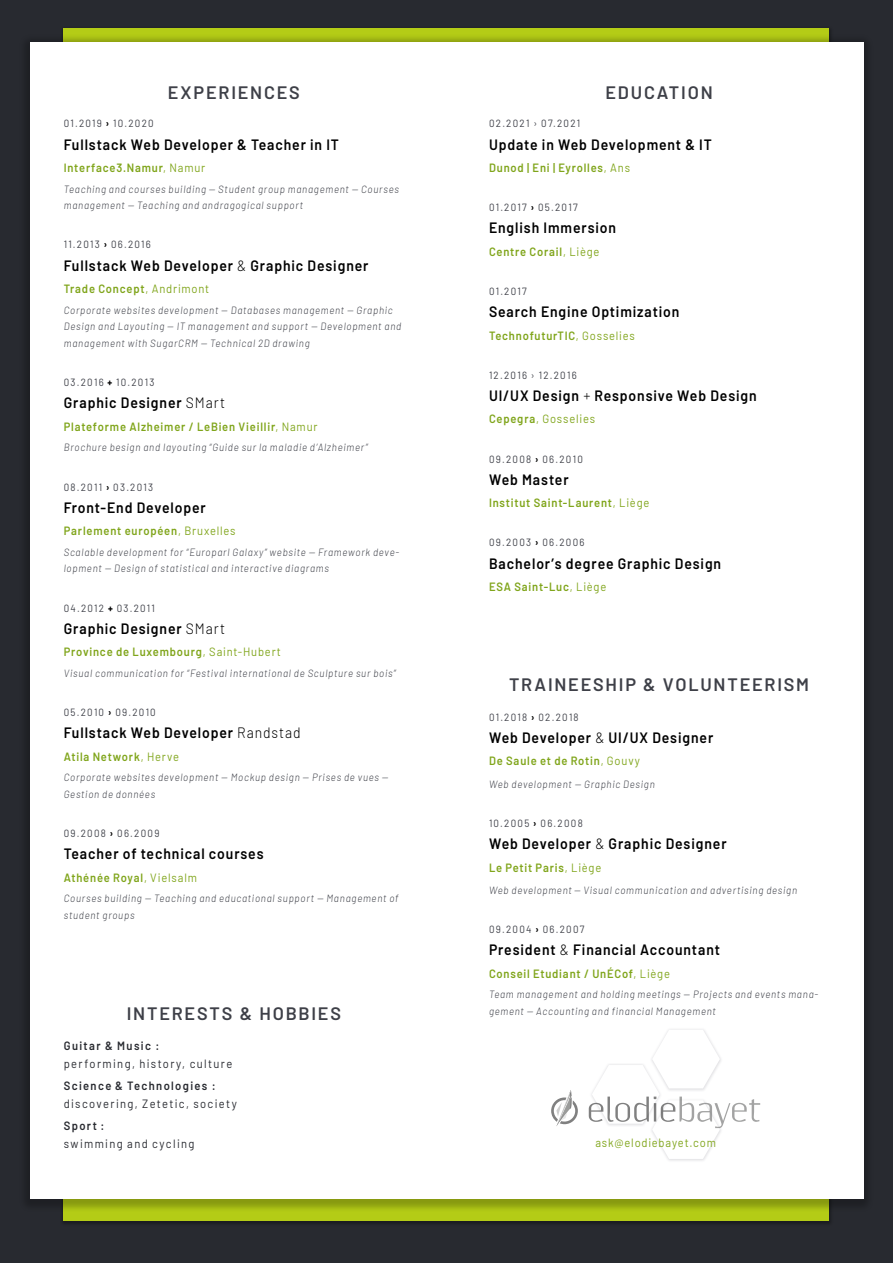
<style>
.page{position:relative;width:893px;height:1263px;background:#282a30}
.page>*{position:absolute;margin:0;border:0;box-sizing:border-box;transform-origin:0 0}
.t1{font:600 18px "Barlow";letter-spacing:.1em;color:#3e4048}
.t2{font:600 15px "Barlow";letter-spacing:.065em;color:#000;scale:.93 1}
.t3{font:600 12px "Barlow";letter-spacing:.07em;color:#80a51b;scale:.93 1}
.t4{font:12px "Barlow";letter-spacing:.12em;color:#282a30;scale:.93 1}
.t5{font:600 12px "Barlow";letter-spacing:.125em;color:#282a30;scale:.93 1}
.t6{font:12px "Barlow";letter-spacing:.07em;color:#80a51b;scale:.93 1}
.t7{font:italic 300 10.5px/16.5px "Barlow";letter-spacing:.075em;color:#3e4048;scale:.93 1}
.t8{font:10.5px "Barlow";letter-spacing:.13em;color:#3e4048;scale:.93 1}
.s1{font-weight:700;color:#000}
.s2{font-weight:400}
.s3{font-weight:300}
.s4{font-weight:600}
</style>
<div class="page">
<div style="left:60px;top:1176px;width:773px;height:50px;background:#000;opacity:.33"></div>
<div style="left:64px;top:1178px;width:765px;height:42px;background:#b4cc16"></div>
<div style="left:60px;top:26px;width:773px;height:38px;background:#24262b"></div>
<div style="left:64px;top:28px;width:765px;height:29px;background:#b4cc16"></div>
<div style="left:19px;top:34px;width:855px;height:1178px;background:#000;opacity:.25"></div>
<div style="left:30px;top:43px;width:833px;height:1156px;background:#fff"></div>
<div style="left:649px;top:1098px;width:74px;height:65px;background:#8b8a95;opacity:.25"></div>
<svg style="left:589px;top:1031px;width:171px;height:128px"></svg>
<svg style="left:551px;top:1090px;width:27px;height:36px"></svg>
<h1 class="t1" style="left:168px;top:79px;width:134px">EXPERIENCES</h1>
<p class="t8" style="left:64px;top:116px;width:98px">01.2019 <span class="s1">›</span> 10.2020</p>
<h2 class="t2" style="left:64px;top:133px;width:297px">Fullstack Web Developer &amp; Teacher in IT</h2>
<p class="t3" style="left:64px;top:159px;width:154px">Interface3.Namur<span class="s2">, Namur</span></p>
<p class="t7" style="left:64px;top:180px;width:362px">Teaching and courses building — Student group management — Courses management — Teaching and andragogical support</p>
<p class="t8" style="left:64px;top:237px;width:95px">11.2013 <span class="s1">›</span> 06.2016</p>
<h2 class="t2" style="left:64px;top:254px;width:329px">Fullstack Web Developer <span class="s3">&amp;</span> Graphic Designer</h2>
<p class="t3" style="left:64px;top:280px;width:158px">Trade Concept<span class="s2">, Andrimont</span></p>
<p class="t7" style="left:64px;top:301px;width:365px">Corporate websites development — Databases management — Graphic<br>Design and Layouting — IT management and support — Development and management with SugarCRM — Technical 2D drawing</p>
<p class="t8" style="left:64px;top:375px;width:99px">03.2016 <span class="s1">+</span> 10.2013</p>
<h2 class="t2" style="left:64px;top:392px;width:175px">Graphic Designer <span class="s3">SMart</span></h2>
<p class="t3" style="left:64px;top:417px;width:274px">Plateforme Alzheimer / LeBien Vieillir<span class="s2">, Namur</span></p>
<p class="t7" style="left:64px;top:438px;width:328px">Brochure besign and layouting “Guide sur la maladie d’Alzheimer”</p>
<p class="t8" style="left:64px;top:479px;width:98px">08.2011 <span class="s1">›</span> 03.2013</p>
<h2 class="t2" style="left:64px;top:496px;width:154px">Front-End Developer</h2>
<p class="t3" style="left:64px;top:522px;width:186px">Parlement européen<span class="s2">, Bruxelles</span></p>
<p class="t7" style="left:64px;top:543px;width:362px">Scalable development for “Europarl Galaxy” website — Framework deve&shy;lopment — Design of statistical and interactive diagrams</p>
<p class="t8" style="left:64px;top:600px;width:100px">04.2012 <span class="s1">+</span> 03.2011</p>
<h2 class="t2" style="left:64px;top:617px;width:175px">Graphic Designer <span class="s3">SMart</span></h2>
<p class="t3" style="left:64px;top:643px;width:235px">Province de Luxembourg<span class="s2">, Saint-Hubert</span></p>
<p class="t7" style="left:64px;top:664px;width:358px">Visual communication for “Festival international de Sculpture sur bois”</p>
<p class="t8" style="left:64px;top:705px;width:100px">05.2010 <span class="s1">›</span> 09.2010</p>
<h2 class="t2" style="left:64px;top:722px;width:256px">Fullstack Web Developer <span class="s3">Randstad</span></h2>
<p class="t3" style="left:64px;top:747px;width:126px">Atila Network<span class="s2">, Herve</span></p>
<p class="t7" style="left:64px;top:768px;width:351px">Corporate websites development — Mockup design — Prises de vues —<br>Gestion de données</p>
<p class="t8" style="left:64px;top:826px;width:104px">09.2008 <span class="s1">›</span> 06.2009</p>
<h2 class="t2" style="left:64px;top:843px;width:216px">Teacher of technical courses</h2>
<p class="t3" style="left:64px;top:868px;width:145px">Athénée Royal<span class="s2">, Vielsalm</span></p>
<p class="t7" style="left:64px;top:889px;width:361px">Courses building — Teaching and educational support — Management of student groups</p>
<h1 class="t1" style="left:127px;top:1000px;width:216px">INTERESTS &amp; HOBBIES</h1>
<p class="t5" style="left:64px;top:1036px;width:104px">Guitar &amp; Music :</p>
<p class="t4" style="left:64px;top:1055px;width:183px">performing, history, culture</p>
<p class="t5" style="left:64px;top:1077px;width:165px">Science &amp; Technologies :</p>
<p class="t4" style="left:64px;top:1095px;width:188px">discovering, Zetetic, society</p>
<p class="t5" style="left:64px;top:1117px;width:45px">Sport :</p>
<p class="t4" style="left:64px;top:1135px;width:142px">swimming and cycling</p>
<h1 class="t1" style="left:605px;top:79px;width:109px">EDUCATION</h1>
<p class="t8" style="left:489px;top:116px;width:100px">02.2021 › 07.2021</p>
<h2 class="t2" style="left:489px;top:133px;width:241px">Update in Web Development &amp; IT</h2>
<p class="t3" style="left:489px;top:159px;width:153px">Dunod | Eni | Eyrolles<span class="s2">, Ans</span></p>
<p class="t8" style="left:489px;top:200px;width:97px">01.2017 <span class="s1">›</span> 05.2017</p>
<h2 class="t2" style="left:489px;top:217px;width:138px">English Immersion</h2>
<p class="t3" style="left:489px;top:243px;width:120px">Centre Corail<span class="s2">, Liège</span></p>
<p class="t8" style="left:489px;top:284px;width:42px">01.2017</p>
<h2 class="t2" style="left:489px;top:301px;width:206px">Search Engine Optimization</h2>
<p class="t3" style="left:489px;top:326px;width:158px">TechnofuturTIC<span class="s2">, Gosselies</span></p>
<p class="t8" style="left:489px;top:367px;width:96px">12.2016 › 12.2016</p>
<h2 class="t2" style="left:489px;top:385px;width:289px">UI/UX Design <span class="s3">+</span> Responsive Web Design</h2>
<p class="t6" style="left:489px;top:410px;width:116px"><span class="s4">Cepegra</span>, Gosselies</p>
<p class="t8" style="left:489px;top:451px;width:102px">09.2008 <span class="s1">›</span> 06.2010</p>
<h2 class="t2" style="left:489px;top:468px;width:87px">Web Master</h2>
<p class="t3" style="left:489px;top:494px;width:174px">Institut Saint-Laurent<span class="s2">, Liège</span></p>
<p class="t8" style="left:489px;top:535px;width:104px">09.2003 <span class="s1">›</span> 06.2006</p>
<h2 class="t2" style="left:489px;top:552px;width:251px">Bachelor’s degree Graphic Design</h2>
<p class="t3" style="left:489px;top:578px;width:128px">ESA Saint-Luc<span class="s2">, Liège</span></p>
<h1 class="t1" style="left:509px;top:672px;width:302px">TRAINEESHIP &amp; VOLUNTEERISM</h1>
<p class="t8" style="left:489px;top:709px;width:98px">01.2018 <span class="s1">›</span> 02.2018</p>
<h2 class="t2" style="left:489px;top:727px;width:243px">Web Developer <span class="s3">&amp;</span> UI/UX Designer</h2>
<p class="t3" style="left:489px;top:752px;width:164px">De Saule et de Rotin<span class="s2">, Gouvy</span></p>
<p class="t7" style="left:489px;top:775px;width:180px">Web development — Graphic Design</p>
<p class="t8" style="left:489px;top:816px;width:102px">10.2005 <span class="s1">›</span> 06.2008</p>
<h2 class="t2" style="left:489px;top:833px;width:257px">Web Developer <span class="s3">&amp;</span> Graphic Designer</h2>
<p class="t3" style="left:489px;top:858px;width:122px">Le Petit Paris<span class="s2">, Liège</span></p>
<p class="t7" style="left:489px;top:881px;width:333px">Web development — Visual communication and advertising design</p>
<p class="t8" style="left:489px;top:922px;width:104px">09.2004 <span class="s1">›</span> 06.2007</p>
<h2 class="t2" style="left:489px;top:939px;width:250px">President <span class="s3">&amp;</span> Financial Accountant</h2>
<p class="t3" style="left:489px;top:964px;width:196px">Conseil Etudiant / UnÉCof<span class="s2">, Liège</span></p>
<p class="t7" style="left:489px;top:985px;width:355px">Team management and holding meetings — Projects and events mana&shy;gement — Accounting and financial Management</p>
<p class="t6" style="left:595px;top:1134px;width:131px">ask@elodiebayet.com</p>
</div>
